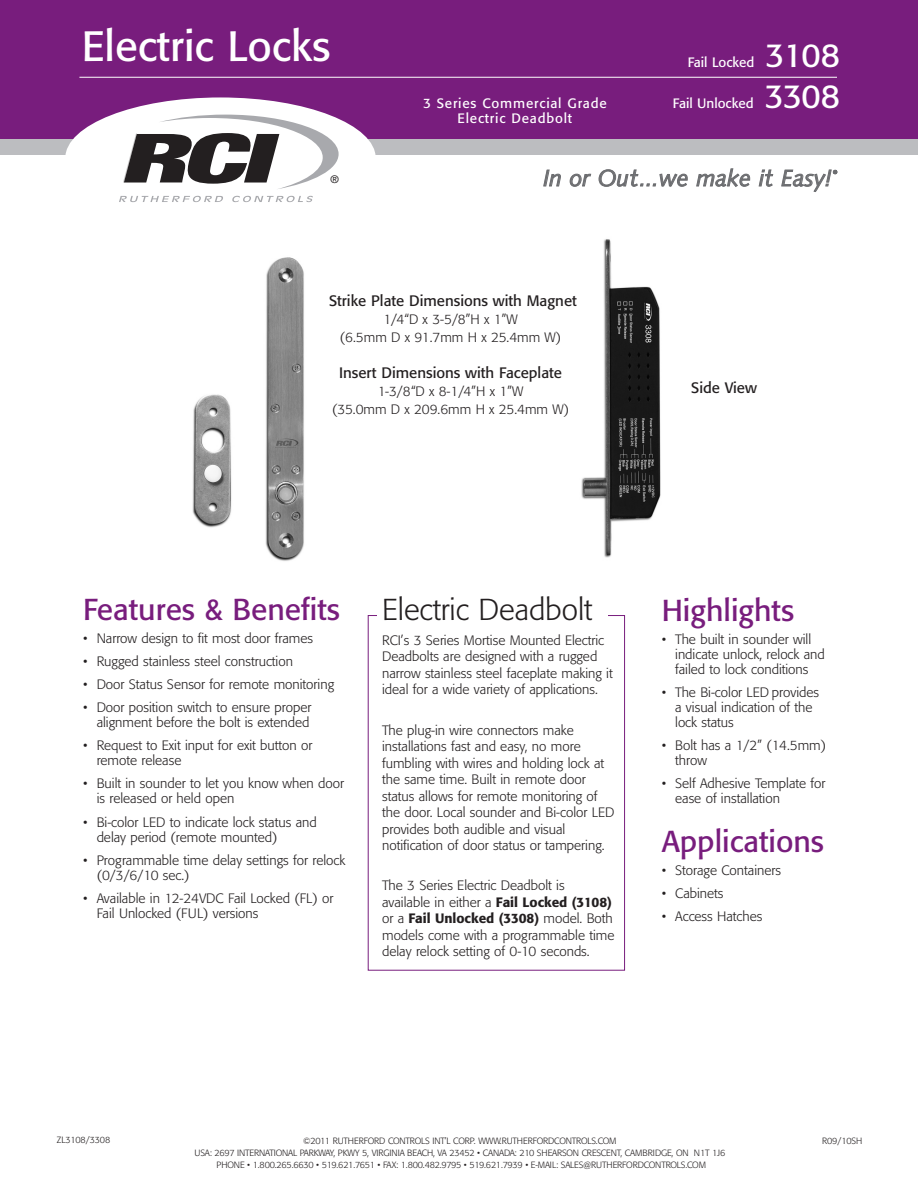
<style>
.page{position:relative;width:918px;height:1188px;background:#fff}
.page>*{position:absolute;margin:0;border:0;box-sizing:border-box;transform-origin:0 0}
.t1{font:42px "Formata";color:#fff}
.t2{font:33px "Formata";letter-spacing:-.02em;color:#fff}
.t3{font:30px "Formata";color:#781d7d}
.t4{font:300 30px "Formata";color:#231f20}
.t5{font:italic 24px "Syntax T";color:#6c6d70}
.t6{font:15px "Formata";color:#231f20}
.t7{font:300 13.5px/16.5px "Formata";color:#231f20}
.t8{font:13.5px "Formata";letter-spacing:.06em;color:#fff}
.t9{font:13.5px "Formata";color:#fff}
.t10{font:10.5px "Helvetica";color:#231f20}
.t11{font:300 9px/12px "Formata";letter-spacing:-.02em;color:#231f20;text-align:center}
.t12{font:italic 5.25px "Syntax T";color:#6c6d70}
.s1{font-weight:500}
</style>
<div class="page">
<div style="left:0;top:0;width:918px;height:148px;background:#781d7d"></div>
<div style="left:0;top:140px;width:918px;height:15px;background:#bcbdc0"></div>
<div style="left:65px;top:97px;width:311px;height:122px;background:#fff;border-radius:50%"></div>
<svg style="left:119px;top:196px;width:104px;height:6px"></svg>
<svg style="left:232px;top:196px;width:81px;height:6px"></svg>
<svg style="left:124px;top:115px;width:215px;height:74px"></svg>
<hr style="left:79px;top:77px;width:758px;height:1px;background:#fff">
<div style="left:368px;top:615px;width:257px;height:355px;border:1px solid #781d7d"></div>
<div style="left:378px;top:598px;width:230px;height:40px;background:#fff"></div>
<img style="left:192px;top:257px;width:112px;height:304px">
<img style="left:581px;top:239px;width:80px;height:319px">
<h1 class="t1" style="left:82px;top:28px;width:250px">Electric Locks</h1>
<p class="t10" style="left:331px;top:175px;width:9px">®</p>
<p class="t9" style="left:688px;top:57px;width:68px">Fail Locked</p>
<h2 class="t2" style="left:765px;top:41px;width:76px">3108</h2>
<p class="t8" style="left:423px;top:97px;width:185px">3 Series Commercial Grade</p>
<p class="t9" style="left:673px;top:97px;width:82px">Fail Unlocked</p>
<h2 class="t2" style="left:764px;top:81px;width:77px">3308</h2>
<p class="t8" style="left:458px;top:112px;width:116px">Electric Deadbolt</p>
<h3 class="t5" style="left:543px;top:169px;width:290px">In or Out...we make it Easy!</h3>
<p class="t12" style="left:833px;top:170px;width:6px">®</p>
<p class="t6" style="left:329px;top:294px;width:249px">Strike Plate Dimensions with Magnet</p>
<p class="t7" style="left:340px;top:311px;width:223px;line-height:18px;text-align:center">1/4“D x 3-5/8”H x 1”W<br>(6.5mm D x 91.7mm H x 25.4mm W)</p>
<p class="t6" style="left:339px;top:366px;width:224px">Insert Dimensions with Faceplate</p>
<p class="t7" style="left:332px;top:383px;width:238px;line-height:18px;text-align:center">1-3/8“D x 8-1/4”H x 1”W<br>(35.0mm D x 209.6mm H x 25.4mm W)</p>
<p class="t6" style="left:691px;top:381px;width:67px">Side View</p>
<h3 class="t3" style="left:83px;top:596px;width:258px">Features &amp; Benefits</h3>
<p class="t7" style="left:83px;top:631px;width:231px">• Narrow design to fit most door frames</p>
<p class="t7" style="left:83px;top:654px;width:211px">• Rugged stainless steel construction</p>
<p class="t7" style="left:83px;top:677px;width:252px">• Door Status Sensor for remote monitoring</p>
<p class="t7" style="left:83px;top:701px;width:230px;line-height:15px;text-align:right">• Door position switch to ensure proper alignment before the bolt is extended</p>
<p class="t7" style="left:97px;top:739px;width:217px;line-height:15px;text-indent:-14px">• Request to Exit input for exit button or remote release</p>
<p class="t7" style="left:97px;top:777px;width:249px;line-height:15px;text-indent:-14px">• Built in sounder to let you know when door is released or held open</p>
<p class="t7" style="left:97px;top:815px;width:222px;line-height:15px;text-indent:-14px">• Bi-color LED to indicate lock status and delay period (remote mounted)</p>
<p class="t7" style="left:97px;top:853px;width:250px;line-height:15px;text-indent:-14px">• Programmable time delay settings for relock (0/3/6/10 sec.)</p>
<p class="t7" style="left:97px;top:892px;width:238px;line-height:15px;text-indent:-14px">• Available in 12-24VDC Fail Locked (FL) or<br>Fail Unlocked (FUL) versions</p>
<h3 class="t4" style="left:382px;top:596px;width:212px">Electric Deadbolt</h3>
<p class="t7" style="left:382px;top:633px;width:232px">RCI’s 3 Series Mortise Mounted Electric Deadbolts are designed with a rugged narrow stainless steel faceplate making it ideal for a wide variety of applications.</p>
<p class="t7" style="left:382px;top:723px;width:234px">The plug-in wire connectors make installations fast and easy, no more fumbling with wires and holding lock at the same time. Built in remote door status allows for remote monitoring of the door. Local sounder and Bi-color LED provides both audible and visual notification of door status or tampering.</p>
<p class="t7" style="left:382px;top:878px;width:234px">The 3 Series Electric Deadbolt is available in either a <span class="s1">Fail Locked (3108) </span>or a <span class="s1">Fail Unlocked (3308)</span> model. Both models come with a programmable time delay relock setting of 0-10 seconds.</p>
<h3 class="t3" style="left:662px;top:597px;width:134px">Highlights</h3>
<p class="t7" style="left:675px;top:633px;width:151px;line-height:15px;text-indent:-14px">• The built in sounder will indicate unlock, relock and failed to lock conditions</p>
<p class="t7" style="left:675px;top:686px;width:145px;line-height:15px;text-indent:-14px">• The Bi-color LED provides a visual indication of the lock status</p>
<p class="t7" style="left:675px;top:739px;width:152px;line-height:15px;text-indent:-14px">• Bolt has a 1/2” (14.5mm) throw</p>
<p class="t7" style="left:675px;top:777px;width:152px;line-height:15px;text-indent:-14px">• Self Adhesive Template for ease of installation</p>
<h3 class="t3" style="left:662px;top:828px;width:164px">Applications</h3>
<p class="t7" style="left:662px;top:863px;width:121px">• Storage Containers</p>
<p class="t7" style="left:662px;top:886px;width:63px">• Cabinets</p>
<p class="t7" style="left:662px;top:909px;width:102px">• Access Hatches</p>
<p class="t11" style="left:57px;top:1135px;width:55px">ZL3108/3308</p>
<p class="t11" style="left:822px;top:1135px;width:42px">R09/10SH</p>
<p class="t11" style="left:194px;top:1136px;width:533px">©2011 RUTHERFORD CONTROLS INT’L CORP. WWW.RUTHERFORDCONTROLS.COM<br>USA: 2697 INTERNATIONAL PARKWAY, PKWY 5, VIRGINIA BEACH, VA 23452 • CANADA: 210 SHEARSON CRESCENT, CAMBRIDGE, ON N1T 1J6<br>PHONE • 1.800.265.6630 • 519.621.7651 • FAX: 1.800.482.9795 • 519.621.7939 • E-MAIL: SALES@RUTHERFORDCONTROLS.COM</p>
</div>
